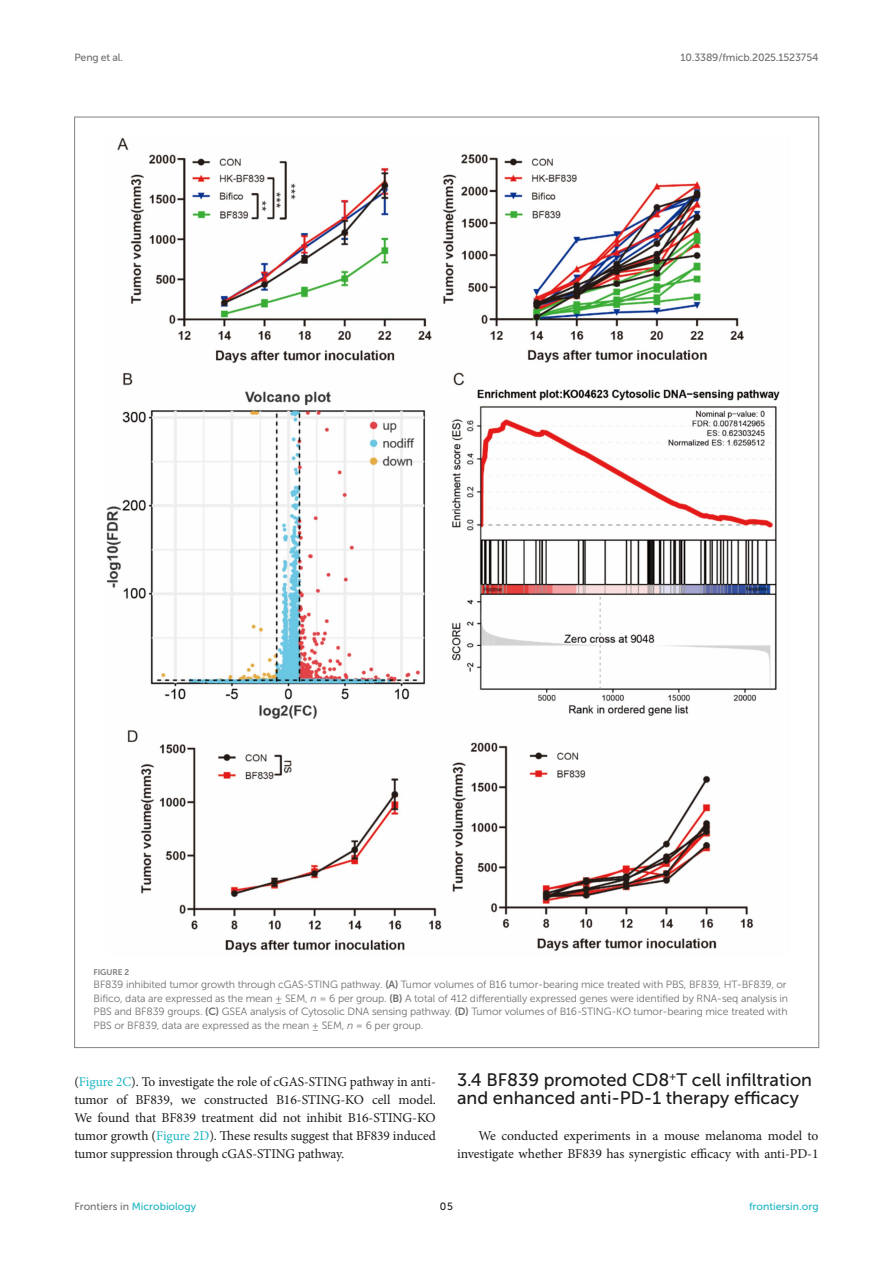
<style>
.page{position:relative;width:893px;height:1263px;background:#fff}
.page>*{position:absolute;margin:0;border:0;box-sizing:border-box;transform-origin:0 0}
.HEAD_2{font:18px/18px "Museo Sans 500";color:#1b1c1b}
.TEXT{font:13.5px/18px "Minion Pro";letter-spacing:-.005em;color:#1b1c1b;text-align:justify}
.FIG_LEG{font:10.5px/13.5px "Museo Sans 300";letter-spacing:-.01em;color:#706f70}
.t1{font:10.5px "Museo Sans 500";color:#1db5c3}
.t2{font:10.5px "Museo Sans 500";letter-spacing:-.015em;color:#706f70}
.t3{font:10.5px "Museo Sans 500";color:#1b1c1b}
.FIG_HD{font:8.25px "Museo Sans 700";letter-spacing:-.01em;color:#7e7f7f}
.s1{font-family:"Museo Sans 700"}
.s2{font-style:italic}
.s3{color:#1db5c3}
.s4{color:#706f70}
</style>
<div class="page">
<img style="left:106px;top:138px;width:674px;height:815px">
<p class="t2" style="left:74px;top:51px;width:50px">Peng et al.</p>
<p class="t2" style="left:681px;top:51px;width:139px">10.3389/fmicb.2025.1523754</p>
<p class="FIG_HD" style="left:94px;top:967px;width:37px">FIGURE 2</p>
<p class="FIG_LEG" style="left:94px;top:978px;width:696px">BF839 inhibited tumor growth through cGAS-STING pathway. <span class="s1">(A)</span> Tumor volumes of B16 tumor-bearing mice treated with PBS, BF839, HT-BF839, or Bifico, data are expressed as the mean ± SEM, <span class="s2">n</span> = 6 per group. <span class="s1">(B)</span> A total of 412 differentially expressed genes were identified by RNA-seq analysis in PBS and BF839 groups. <span class="s1">(C)</span> GSEA analysis of Cytosolic DNA sensing pathway. <span class="s1">(D)</span> Tumor volumes of B16-STING-KO tumor-bearing mice treated with PBS or BF839, data are expressed as the mean ± SEM, <span class="s2">n</span> = 6 per group.</p>
<p class="TEXT" style="left:74px;top:1073px;width:363px">(<span class="s3">Figure 2C</span>). To investigate the role of cGAS-STING pathway in anti&shy;tumor of BF839, we constructed B16-STING-KO cell model.<br>We found that BF839 treatment did not inhibit B16-STING-KO tumor growth (<span class="s3">Figure 2D</span>). These results suggest that BF839 induced tumor suppression through cGAS-STING pathway.</p>
<p class="HEAD_2" style="left:457px;top:1071px;width:356px">3.4 BF839 promoted CD8<sup>+</sup>T cell infiltration and enhanced anti-PD-1 therapy efficacy</p>
<p class="TEXT" style="left:457px;top:1127px;width:363px;text-align:right">We conducted experiments in a mouse melanoma model to investigate whether BF839 has synergistic efficacy with anti-PD-1</p>
<p class="t1" style="left:74px;top:1200px;width:123px"><span class="s4">Frontiers in</span> Microbiology</p>
<p class="t3" style="left:440px;top:1200px;width:14px">05</p>
<p class="t1" style="left:749px;top:1200px;width:71px">frontiersin.org</p>
</div>
